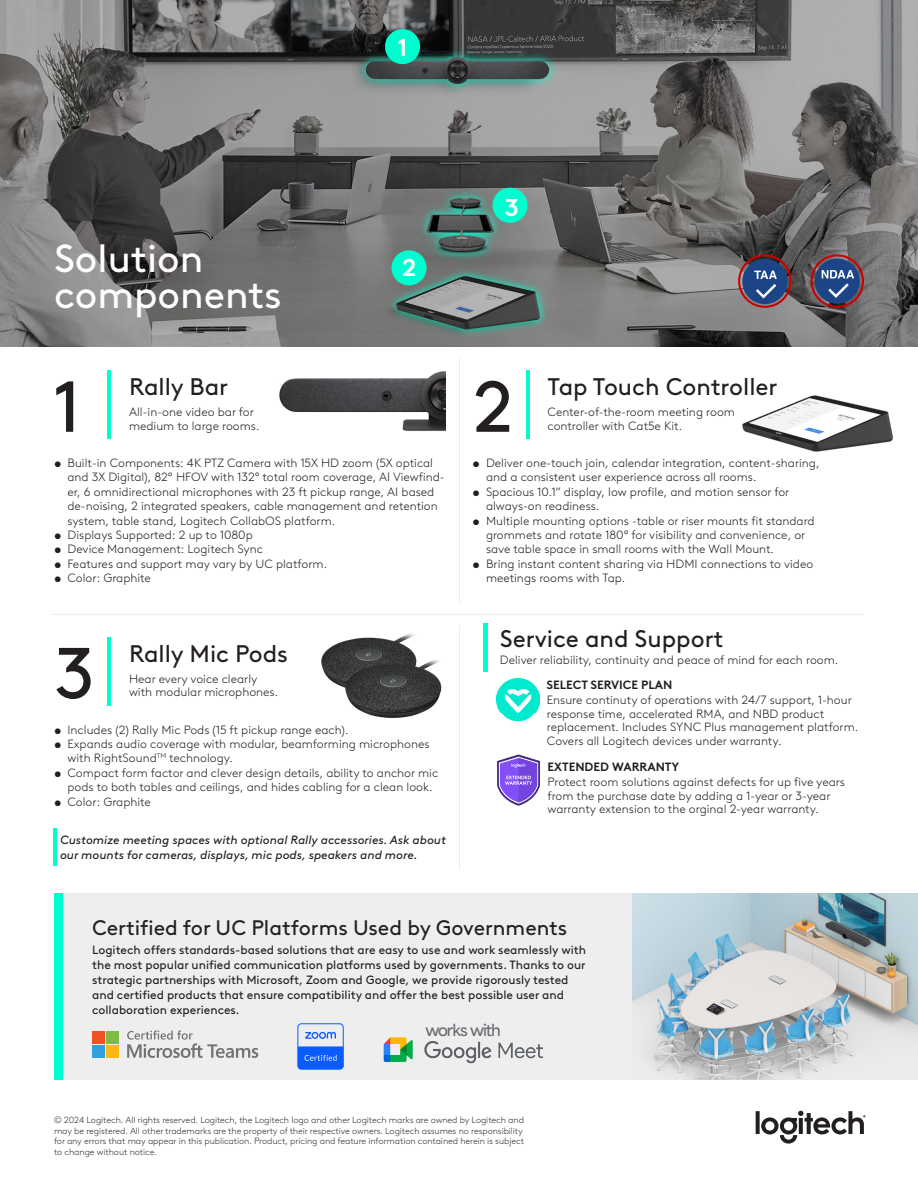
<style>
.page{position:relative;width:918px;height:1188px;background:#fff}
.page>*{position:absolute;margin:0;border:0;box-sizing:border-box;transform-origin:0 0}
.t1{font:72px "Brown Logitech Pan";color:#231f20}
.t2{font:39px "Brown Logitech Pan";color:#fff}
.t3{font:700 24.3px "Brown Logitech Pan";color:#fff}
.t4{font:24px "Brown Logitech Pan";color:#231f20}
.t5{font:21px "Brown Logitech Pan";color:#231f20}
.t6{font:600 15.3px "Area Normal";letter-spacing:-.075em;color:#676b70}
.t7{font:300 12px/14.4px "Brown Logitech Pan";color:#231f20}
.t8{font:12px/15px "Brown Logitech Pan";color:#231f20}
.t9{font:italic 12px/14.4px "Brown Logitech Pan";color:#231f20}
.t10{font:700 12px "Brown Logitech Pan";color:#231f20}
.legal{font:300 9px/10.5px "Brown Logitech Pan";letter-spacing:-.01em;color:#2f3132}
</style>
<div class="page">
<img style="left:0;top:0;width:918px;height:347px">
<hr style="left:51px;top:614px;width:813px;height:1px;background:#eee">
<hr style="left:459px;top:359px;width:1px;height:244px;background:#eee">
<hr style="left:459px;top:626px;width:1px;height:244px;background:#eee">
<div style="left:63px;top:894px;width:855px;height:186px;background:#eee"></div>
<div style="left:385px;top:29px;width:35px;height:35px;background:#00fdcf;border-radius:50%"></div>
<div style="left:392px;top:250px;width:35px;height:35px;background:#00fdcf;border-radius:50%"></div>
<div style="left:492px;top:188px;width:36px;height:35px;background:#00fdcf;border-radius:50%"></div>
<svg style="left:738px;top:254px;width:54px;height:54px;background:#555273"></svg>
<svg style="left:811px;top:254px;width:53px;height:54px;background:#585475"></svg>
<img style="left:279px;top:371px;width:167px;height:60px">
<hr style="left:107px;top:370px;width:4px;height:69px;background:#00fdcf">
<hr style="left:107px;top:637px;width:4px;height:68px;background:#00fdcf">
<hr style="left:526px;top:370px;width:3px;height:69px;background:#00fdcf">
<img style="left:321px;top:633px;width:94px;height:53px">
<img style="left:341px;top:654px;width:101px;height:64px">
<img style="left:742px;top:395px;width:151px;height:57px">
<svg style="left:756px;top:1111px;width:110px;height:33px"></svg>
<img style="left:633px;top:894px;width:285px;height:186px">
<div style="left:54px;top:894px;width:9px;height:186px;background:#00fdcf"></div>
<svg style="left:825px;top:921px;width:46px;height:26px"></svg>
<svg style="left:404px;top:279px;width:122px;height:41px;background:#748280"></svg>
<div style="left:92px;top:1031px;width:13px;height:13px;background:#f05125"></div>
<div style="left:106px;top:1031px;width:13px;height:13px;background:#7ebb42"></div>
<div style="left:92px;top:1045px;width:13px;height:13px;background:#32a0da"></div>
<div style="left:106px;top:1045px;width:13px;height:13px;background:#fdb813"></div>
<svg style="left:127px;top:1030px;width:131px;height:28px"></svg>
<div style="left:298px;top:1024px;width:45px;height:45px;border:1px solid #0b5cff;border-radius:3px"></div>
<svg style="left:305px;top:1032px;width:31px;height:7px"></svg>
<svg style="left:298px;top:1046px;width:45px;height:23px"></svg>
<img style="left:383px;top:1037px;width:160px;height:27px">
<img style="left:497px;top:678px;width:42px;height:43px">
<svg style="left:497px;top:754px;width:43px;height:52px"></svg>
<hr style="left:484px;top:623px;width:4px;height:49px;background:#00fdcf">
<hr style="left:53px;top:829px;width:3px;height:37px;background:#00fdcf">
<p class="t3" style="left:398px;top:29px;width:11px">1</p>
<p class="t2" style="left:54px;top:229px;width:151px">Solution</p>
<p class="t2" style="left:54px;top:265px;width:229px">components</p>
<p class="t1" style="left:54px;top:353px;width:28px">1</p>
<p class="t4" style="left:129px;top:369px;width:101px">Rally Bar</p>
<p class="t7" style="left:129px;top:404px;width:132px;line-height:13.5px">All-in-one video bar for medium to large rooms.</p>
<p class="t3" style="left:402px;top:248px;width:16px">2</p>
<p class="t7" style="left:68px;top:455px;width:379px;text-indent:-14px">• Built-in Components: 4K PTZ Camera with 15X HD zoom (5X optical and 3X Digital), 82° HFOV with 132° total room coverage, AI Viewfind&shy;er, 6 omnidirectional microphones with 23 ft pickup range, AI based de-noising, 2 integrated speakers, cable management and retention system, table stand, Logitech CollabOS platform.</p>
<p class="t7" style="left:54px;top:527px;width:200px">• Displays Supported: 2 up to 1080p</p>
<p class="t7" style="left:54px;top:541px;width:211px">• Device Management: Logitech Sync</p>
<p class="t7" style="left:54px;top:556px;width:275px">• Features and support may vary by UC platform.</p>
<p class="t7" style="left:54px;top:570px;width:98px">• Color: Graphite</p>
<p class="t1" style="left:54px;top:619px;width:42px">3</p>
<p class="t4" style="left:129px;top:636px;width:160px">Rally Mic Pods</p>
<p class="t7" style="left:129px;top:671px;width:151px;line-height:13.5px">Hear every voice clearly with modular microphones.</p>
<p class="t7" style="left:54px;top:722px;width:296px">• Includes (2) Rally Mic Pods (15 ft pickup range each).</p>
<p class="t7" style="left:68px;top:736px;width:364px;text-indent:-14px">• Expands audio coverage with modular, beamforming microphones with RightSound<sup>TM</sup> technology.</p>
<p class="t7" style="left:68px;top:765px;width:372px;text-indent:-14px">• Compact form factor and clever design details, ability to anchor mic pods to both tables and ceilings, and hides cabling for a clean look.</p>
<p class="t7" style="left:54px;top:794px;width:98px">• Color: Graphite</p>
<p class="t9" style="left:60px;top:832px;width:388px">Customize meeting spaces with optional Rally accessories. Ask about our mounts for cameras, displays, mic pods, speakers and more.</p>
<p class="t3" style="left:504px;top:188px;width:16px">3</p>
<p class="t1" style="left:472px;top:353px;width:42px">2</p>
<p class="t4" style="left:548px;top:369px;width:231px">Tap Touch Controller</p>
<p class="t7" style="left:548px;top:404px;width:189px;line-height:13.5px">Center-of-the-room meeting room controller with Cat5e Kit.</p>
<p class="t7" style="left:486px;top:455px;width:335px;text-indent:-14px">• Deliver one-touch join, calendar integration, content-sharing, and a consistent user experience across all rooms.</p>
<p class="t7" style="left:486px;top:484px;width:305px;text-indent:-14px">• Spacious 10.1” display, low profile, and motion sensor for always-on readiness.</p>
<p class="t7" style="left:486px;top:513px;width:330px;text-indent:-14px">• Multiple mounting options -table or riser mounts fit standard grommets and rotate 180° for visibility and convenience, or save table space in small rooms with the Wall Mount.</p>
<p class="t7" style="left:486px;top:556px;width:329px;text-indent:-14px">• Bring instant content sharing via HDMI connections to video meetings rooms with Tap.</p>
<p class="t4" style="left:500px;top:620px;width:225px">Service and Support</p>
<p class="t7" style="left:500px;top:652px;width:340px">Deliver reliability, continuity and peace of mind for each room.</p>
<p class="t10" style="left:546px;top:675px;width:127px">SELECT SERVICE PLAN</p>
<p class="t7" style="left:547px;top:693px;width:313px;line-height:13.5px">Ensure continuty of operations with 24/7 support, 1-hour response time, accelerated RMA, and NBD product replacement. Includes SYNC Plus management platform.<br>Covers all Logitech devices under warranty.</p>
<p class="t7" style="left:548px;top:775px;width:299px;line-height:13.5px">Protect room solutions against defects for up five years from the purchase date by adding a 1-year or 3-year warranty extension to the orginal 2-year warranty.</p>
<p class="t10" style="left:548px;top:758px;width:133px">EXTENDED WARRANTY</p>
<p class="t5" style="left:92px;top:912px;width:477px">Certified for UC Platforms Used by Governments</p>
<p class="t8" style="left:92px;top:941px;width:495px">Logitech offers standards-based solutions that are easy to use and work seamlessly with the most popular unified communication platforms used by governments. Thanks to our strategic partnerships with Microsoft, Zoom and Google, we provide rigorously tested and certified products that ensure compatibility and offer the best possible user and collaboration experiences.</p>
<p class="t6" style="left:425px;top:1017px;width:77px">works with</p>
<p class="legal" style="left:54px;top:1114px;width:472px">© 2024 Logitech. All rights reserved. Logitech, the Logitech logo and other Logitech marks are owned by Logitech and may be registered. All other trademarks are the property of their respective owners. Logitech assumes no responsibility for any errors that may appear in this publication. Product, pricing and feature information contained herein is subject to change without notice.</p>
</div>
